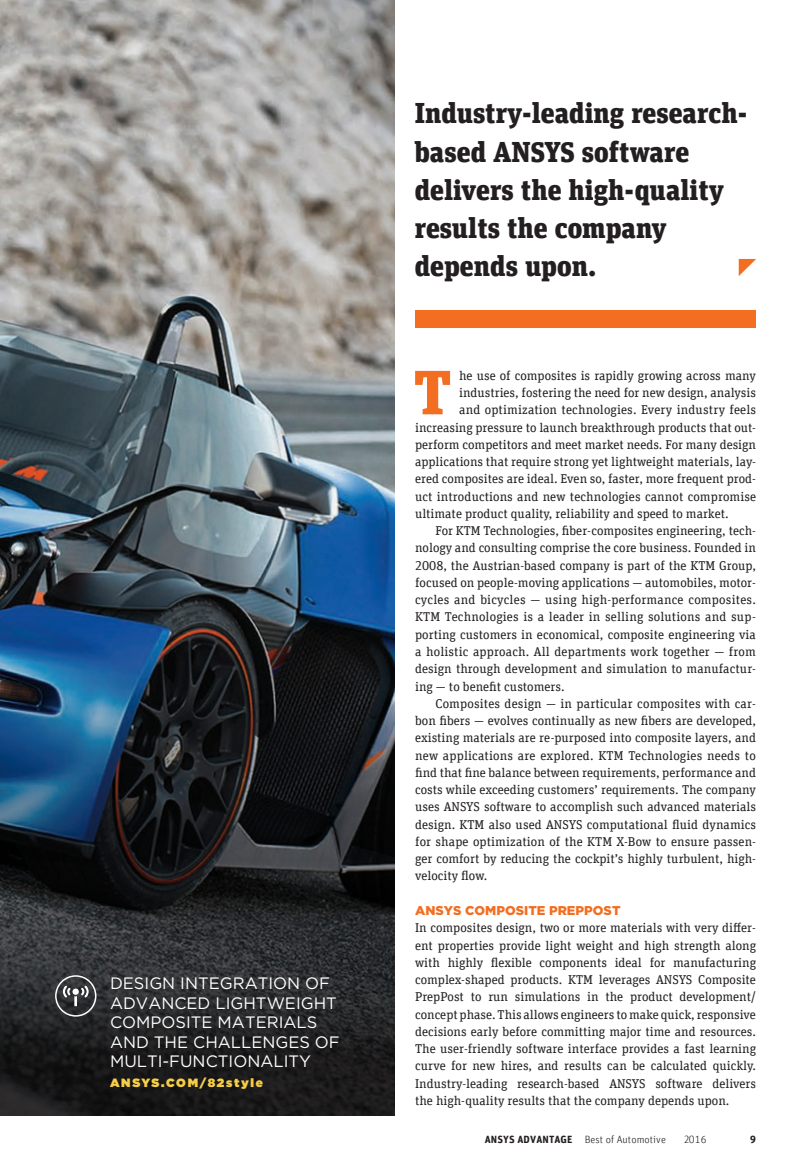
<style>
.page{position:relative;width:810px;height:1170px;background:#fff}
.page>*{position:absolute;margin:0;border:0;box-sizing:border-box;transform-origin:0 0}
.Body_Copy___Par_1{font:900 62.25px "Unit Slab Offc Pro";color:#f36e21}
.Pull_Quote_1{font:900 28.5px/38.1px "Unit Slab Offc Pro";color:#231f20}
.S_W_Author{font:16.5px/19.5px "Gotham";color:#fff}
.Body_Copy___Par_1-2{font:12.75px/17.2px "Unit Slab Offc Pro";color:#231f20;text-align:justify}
.Body_Copy{font:12.75px/17.2px "Unit Slab Offc Pro";color:#231f20;text-align:justify}
.Subhead{font:900 12.75px "Gotham";color:#f36e21}
.S_W_Author-2{font:900 12px "Gotham";letter-spacing:.14em;color:#f6cf46}
.t1{font:300 10.5px "Unit Offc Pro";letter-spacing:.01em;color:#231f20}
.t2{font:700 10.5px "Unit Offc Pro";color:#231f20}
.s1{font-weight:700}
</style>
<div class="page">
<img style="left:0;top:0;width:395px;height:616px">
<svg style="left:0;top:616px;width:395px;height:499px;background:#1f2832"></svg>
<svg style="left:739px;top:259px;width:17px;height:17px"></svg>
<div style="left:415px;top:310px;width:341px;height:18px;background:#f36e21"></div>
<div style="left:55px;top:974px;width:41px;height:42px;border:2px solid #fff;border-radius:50%"></div>
<svg style="left:63px;top:985px;width:26px;height:20px"></svg>
<p class="S_W_Author" style="left:110px;top:972px;width:231px">DESIGN INTEGRATION OF<br>ADVANCED LIGHTWEIGHT<br>COMPOSITE MATERIALS<br>AND THE CHALLENGES OF<br>MULTI-FUNCTIONALITY</p>
<p class="S_W_Author-2" style="left:110px;top:1073px;width:154px">ANSYS.COM/82style</p>
<p class="Pull_Quote_1" style="left:415px;top:92px;width:334px">Industry-leading research&shy;based ANSYS software delivers the high-quality results the company depends upon.</p>
<p class="Body_Copy___Par_1" style="left:414px;top:345px;width:39px">T</p>
<p class="Body_Copy___Par_1-2" style="left:459px;top:366px;width:298px">he use of composites is rapidly growing across many</p>
<p class="Body_Copy___Par_1-2" style="left:459px;top:383px;width:298px">industries, fostering the need for new design, analysis</p>
<p class="Body_Copy___Par_1-2" style="left:459px;top:401px;width:299px">and optimization technologies. Every industry feels</p>
<p class="Body_Copy___Par_1-2" style="left:415px;top:418px;width:342px">increasing pressure to launch breakthrough products that out-</p>
<p class="Body_Copy___Par_1-2" style="left:415px;top:435px;width:342px">perform competitors and meet market needs. For many design</p>
<p class="Body_Copy___Par_1-2" style="left:415px;top:452px;width:342px">applications that require strong yet lightweight materials, lay-</p>
<p class="Body_Copy___Par_1-2" style="left:415px;top:470px;width:342px">ered composites are ideal. Even so, faster, more frequent prod-</p>
<p class="Body_Copy___Par_1-2" style="left:415px;top:487px;width:343px">uct introductions and new technologies cannot compromise</p>
<p class="Body_Copy___Par_1-2" style="left:415px;top:504px;width:315px">ultimate product quality, reliability and speed to market.</p>
<p class="Body_Copy" style="left:415px;top:521px;width:342px;text-indent:20px">For KTM Technologies, fiber-composites engineering, tech&shy;nology and consulting comprise the core business. Founded in 2008, the Austrian-based company is part of the KTM Group, focused on people-moving applications ― automobiles, motor&shy;cycles and bicycles — using high-performance composites.<br>KTM Technologies is a leader in selling solutions and sup&shy;porting customers in economical, composite engineering via a holistic approach. All departments work together — from design through development and simulation to manufactur&shy;ing — to benefit customers.</p>
<p class="Body_Copy" style="left:415px;top:694px;width:343px;text-indent:20px">Composites design — in particular composites with car&shy;bon fibers — evolves continually as new fibers are developed, existing materials are re-purposed into composite layers, and new applications are explored. KTM Technologies needs to find that fine balance between requirements, performance and costs while exceeding customers’ requirements. The company uses ANSYS software to accomplish such advanced materials design. KTM also used ANSYS computational fluid dynamics for shape optimization of the KTM X-Bow to ensure passen&shy;ger comfort by reducing the cockpit’s highly turbulent, high&shy;velocity flow.</p>
<p class="Subhead" style="left:415px;top:902px;width:207px">ANSYS COMPOSITE PREPPOST</p>
<p class="Body_Copy___Par_1-2" style="left:415px;top:918px;width:342px">In composites design, two or more materials with very differ&shy;ent properties provide light weight and high strength along with highly flexible components ideal for manufacturing complex-shaped products. KTM leverages ANSYS Composite PrepPost to run simulations in the product development/ concept phase. This allows engineers to make quick, responsive decisions early before committing major time and resources.<br>The user-friendly software interface provides a fast learning curve for new hires, and results can be calculated quickly.<br>Industry-leading research-based ANSYS software delivers the high-quality results that the company depends upon.</p>
<p class="t1" style="left:485px;top:1132px;width:183px"><span class="s1">ANSYS ADVANTAGE</span> Best of Automotive</p>
<p class="t1" style="left:684px;top:1132px;width:24px">2016</p>
<p class="t2" style="left:750px;top:1131px;width:7px">9</p>
</div>
